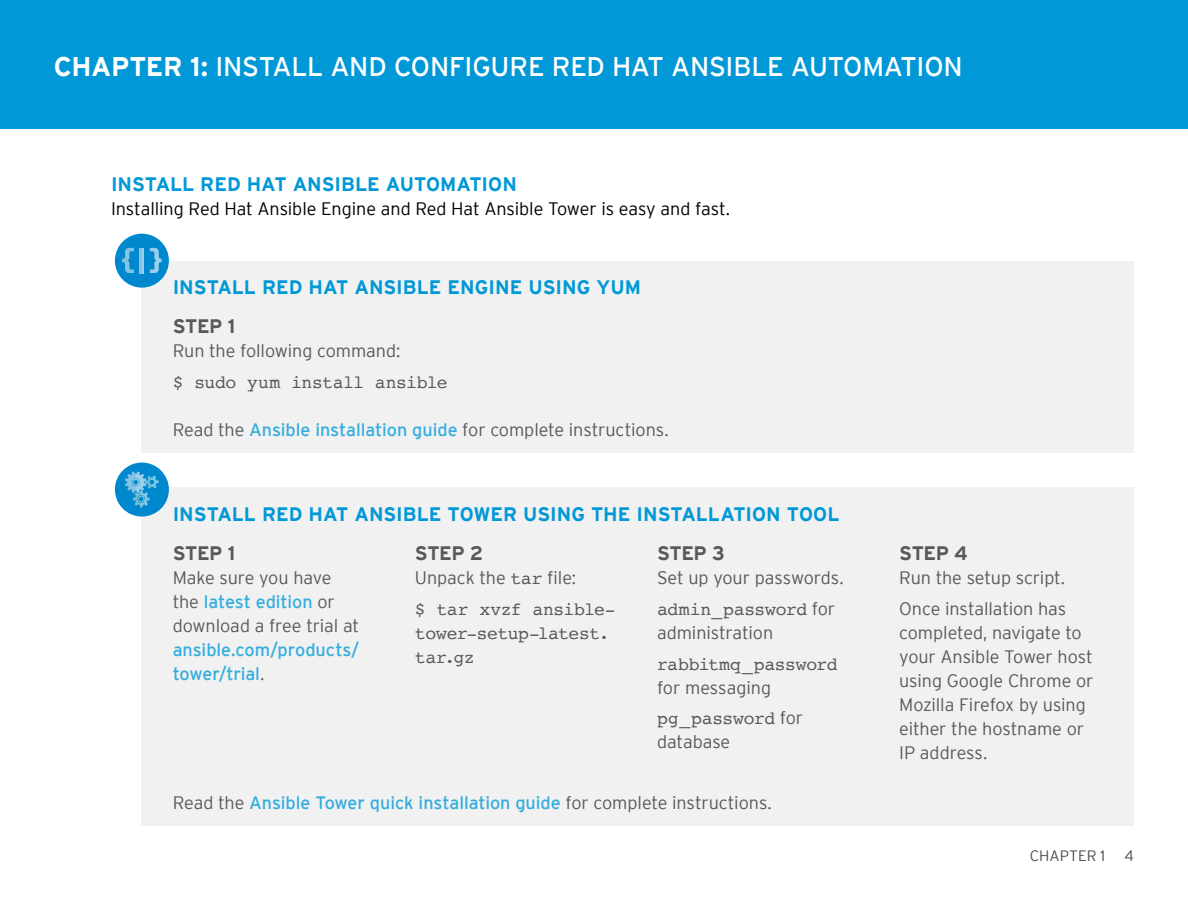
<style>
.page{position:relative;width:1188px;height:918px;background:#fff}
.page>*{position:absolute;margin:0;border:0;box-sizing:border-box;transform-origin:0 0}
.t1{font:27px "Interstate";letter-spacing:-.015em;color:#fff}
.t2{font:700 19.5px "Interstate";letter-spacing:-.005em;color:#0098d6}
.t3{font:700 19.5px "Interstate";letter-spacing:-.02em;color:#58595b}
.t4{font:300 18px/24px "Interstate";letter-spacing:-.005em;color:#58595b}
.t5{font:18px/24px "Courier";letter-spacing:-.02em;color:#58595b}
.t6{font:18px/24px "Interstate";letter-spacing:-.005em;color:#33adde}
.t7{font:300 18px "Interstate";letter-spacing:-.005em;color:#000}
.t8{font:300 15px "Interstate";color:#4c4c4c}
.s1{font-weight:700}
.s2{font-weight:400;color:#33adde}
.s3{font-weight:300;color:#58595b}
.s4{font-family:"Courier";font-weight:400}
.s5{font-family:"Interstate";font-weight:300}
</style>
<div class="page">
<div style="left:0;top:0;width:1188px;height:129px;background:#0098d6"></div>
<div style="left:141px;top:261px;width:993px;height:192px;background:#f1f1f2"></div>
<div style="left:141px;top:488px;width:993px;height:338px;background:#f1f1f2"></div>
<div style="left:115px;top:234px;width:54px;height:54px;background:#0088ce;border-radius:50%"></div>
<hr style="left:140px;top:248px;width:4px;height:25px;background:#99cfeb">
<svg style="left:150px;top:248px;width:12px;height:25px"></svg>
<svg style="left:122px;top:248px;width:12px;height:25px"></svg>
<hr style="left:140px;top:248px;width:2px;height:25px;background:#a3dbe8">
<div style="left:115px;top:463px;width:54px;height:54px;background:#0088ce;border-radius:50%"></div>
<svg style="left:125px;top:472px;width:34px;height:35px"></svg>
<h1 class="t1" style="left:54px;top:51px;width:910px"><span class="s1">CHAPTER 1:</span> INSTALL AND CONFIGURE RED HAT ANSIBLE AUTOMATION</h1>
<p class="t2" style="left:111px;top:173px;width:407px">INSTALL RED HAT ANSIBLE AUTOMATION</p>
<p class="t7" style="left:111px;top:199px;width:621px">Installing Red Hat Ansible Engine and Red Hat Ansible Tower is easy and fast.</p>
<p class="t2" style="left:173px;top:276px;width:470px">INSTALL RED HAT ANSIBLE ENGINE USING YUM</p>
<p class="t3" style="left:173px;top:316px;width:64px">STEP 1</p>
<p class="t4" style="left:173px;top:339px;width:229px">Run the following command:</p>
<p class="t5" style="left:173px;top:370px;width:276px">$ sudo yum install ansible</p>
<p class="t4" style="left:173px;top:417px;width:497px">Read the <span class="s2">Ansible installation guide</span> for complete instructions.</p>
<p class="t2" style="left:173px;top:504px;width:668px">INSTALL RED HAT ANSIBLE TOWER USING THE INSTALLATION TOOL</p>
<p class="t3" style="left:173px;top:542px;width:64px">STEP 1</p>
<p class="t4" style="left:173px;top:566px;width:188px">Make sure you have the <span class="s2">latest edition</span> or download a free trial at</p>
<p class="t6" style="left:173px;top:638px;width:188px">ansible.com/products/ tower/trial<span class="s3">.</span></p>
<p class="t3" style="left:415px;top:542px;width:70px">STEP 2</p>
<p class="t4" style="left:415px;top:566px;width:163px">Unpack the <span class="s4">tar</span> file:</p>
<p class="t5" style="left:415px;top:597px;width:202px">$ tar xvzf ansible&shy;tower-setup-latest. tar.gz</p>
<p class="t3" style="left:657px;top:542px;width:69px">STEP 3</p>
<p class="t4" style="left:657px;top:566px;width:188px">Set up your passwords.</p>
<p class="t5" style="left:657px;top:597px;width:180px">admin_password <span class="s5">for</span></p>
<p class="t4" style="left:657px;top:620px;width:118px">administration</p>
<p class="t5" style="left:657px;top:651px;width:182px">rabbitmq_password</p>
<p class="t4" style="left:657px;top:675px;width:116px">for messaging</p>
<p class="t5" style="left:657px;top:706px;width:148px">pg_password <span class="s5">for</span></p>
<p class="t4" style="left:657px;top:730px;width:75px">database</p>
<p class="t6" style="left:173px;top:791px;width:601px"><span class="s3">Read the</span> Ansible Tower quick installation guide <span class="s3">for complete instructions.</span></p>
<p class="t3" style="left:899px;top:542px;width:70px">STEP 4</p>
<p class="t4" style="left:899px;top:562px;width:169px;line-height:30.8px">Run the setup script.<br>Once installation has</p>
<p class="t4" style="left:899px;top:620px;width:196px">completed, navigate to your Ansible Tower host using Google Chrome or<br>Mozilla Firefox by using either the hostname or<br>IP address.</p>
<p class="t8" style="left:1030px;top:847px;width:77px">CHAPTER 1</p>
<p class="t8" style="left:1125px;top:847px;width:11px">4</p>
</div>
